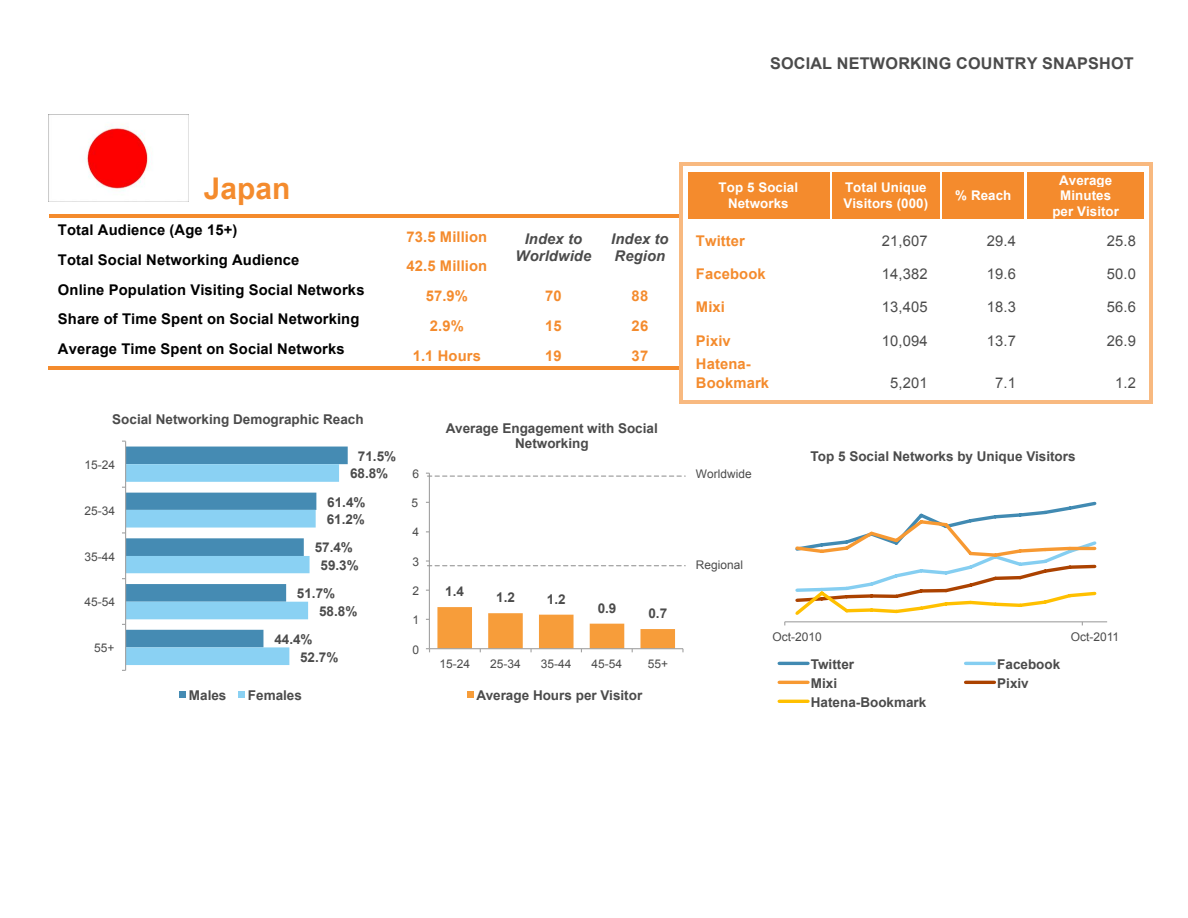
<style>
.page{position:relative;width:1188px;height:918px;background:#fff}
.page>*{position:absolute;margin:0;border:0;box-sizing:border-box;transform-origin:0 0}
.t1{font:700 29.85px "Arial";color:#f48b2d}
.t2{font:700 16.2px "Arial";letter-spacing:.015em;color:#4b4b4b}
.t3{font:700 14.7px "Arial";letter-spacing:.01em;color:#000}
.t4{font:700 14.7px/19.8px "Arial";letter-spacing:.01em;color:#f48b2d}
.t5{font:14.7px "Arial";letter-spacing:.01em;color:#4b4b4b}
.t6{font:italic 700 14.7px/17.2px "Arial";letter-spacing:.01em;color:#4b4b4b;text-align:center}
.t7{font:700 13.5px/15px "Arial";color:#4b4b4b;text-align:center}
.t8{font:700 13.35px/15.5px "Arial";letter-spacing:.01em;color:#fff;text-align:center}
.t9{font:12px "Arial";color:#4b4b4b}
.t10{font:11.85px "Arial";letter-spacing:.005em;color:#4b4b4b}
</style>
<div class="page">
<div style="left:126px;top:447px;width:222px;height:18px;background:#458bb3"></div>
<hr style="left:125px;top:441px;width:1px;height:229px;background:#a2a2a2">
<svg style="left:122px;top:464px;width:217px;height:207px"></svg>
<div style="left:180px;top:691px;width:6px;height:7px;background:#458bb3"></div>
<div style="left:239px;top:691px;width:6px;height:7px;background:#8ad1f3"></div>
<hr style="left:429px;top:473px;width:1px;height:176px;background:#a2a2a2">
<hr style="left:429px;top:648px;width:254px;height:1px;background:#a2a2a2">
<svg style="left:437px;top:607px;width:238px;height:45px"></svg>
<div style="left:467px;top:691px;width:7px;height:7px;background:#f79d3a"></div>
<hr style="left:785px;top:621px;width:322px;height:1px;background:#a2a2a2">
<svg style="left:792px;top:501px;width:307px;height:124px"></svg>
<hr style="left:779px;top:662px;width:29px;height:3px;background:#418ab2">
<hr style="left:966px;top:662px;width:28px;height:3px;background:#85cef1">
<hr style="left:779px;top:681px;width:29px;height:3px;background:#f79932">
<hr style="left:966px;top:681px;width:28px;height:3px;background:#ab4200">
<hr style="left:779px;top:700px;width:29px;height:3px;background:#ffc000">
<hr style="left:50px;top:214px;width:336px;height:3px;background:#f48b2d">
<svg style="left:386px;top:214px;width:4px;height:3px"></svg>
<hr style="left:390px;top:214px;width:117px;height:3px;background:#f48b2d">
<hr style="left:510px;top:214px;width:89px;height:3px;background:#f48b2d">
<svg style="left:599px;top:214px;width:4px;height:3px"></svg>
<hr style="left:603px;top:214px;width:77px;height:3px;background:#f48b2d">
<hr style="left:49px;top:366px;width:337px;height:4px;background:#f48b2d">
<hr style="left:388px;top:366px;width:119px;height:4px;background:#f48b2d">
<hr style="left:509px;top:366px;width:90px;height:4px;background:#f48b2d">
<svg style="left:599px;top:366px;width:3px;height:4px"></svg>
<hr style="left:602px;top:366px;width:78px;height:4px;background:#f48b2d">
<div style="left:688px;top:172px;width:141px;height:47px;background:#f48b2d"></div>
<div style="left:832px;top:172px;width:108px;height:47px;background:#f48b2d"></div>
<div style="left:942px;top:172px;width:82px;height:47px;background:#f48b2d"></div>
<div style="left:1027px;top:172px;width:117px;height:47px;background:#f48b2d"></div>
<svg style="left:680px;top:162px;width:3px;height:10px"></svg>
<hr style="left:683px;top:162px;width:148px;height:4px;background:#f8b980">
<svg style="left:831px;top:162px;width:3px;height:4px"></svg>
<hr style="left:834px;top:162px;width:107px;height:4px;background:#f8b980">
<svg style="left:941px;top:162px;width:3px;height:4px"></svg>
<hr style="left:944px;top:162px;width:82px;height:4px;background:#f8b980">
<svg style="left:1026px;top:162px;width:3px;height:4px"></svg>
<hr style="left:1029px;top:162px;width:120px;height:4px;background:#f8b980">
<svg style="left:1149px;top:162px;width:3px;height:10px"></svg>
<hr style="left:680px;top:172px;width:3px;height:48px;background:#f8b980">
<hr style="left:1149px;top:172px;width:3px;height:48px;background:#f8b980">
<hr style="left:680px;top:221px;width:3px;height:32px;background:#f8b980">
<hr style="left:1149px;top:221px;width:3px;height:32px;background:#f8b980">
<hr style="left:680px;top:255px;width:3px;height:32px;background:#f8b980">
<hr style="left:1149px;top:255px;width:3px;height:32px;background:#f8b980">
<hr style="left:680px;top:288px;width:3px;height:32px;background:#f8b980">
<hr style="left:1149px;top:288px;width:3px;height:32px;background:#f8b980">
<hr style="left:680px;top:321px;width:3px;height:32px;background:#f8b980">
<hr style="left:1149px;top:321px;width:3px;height:32px;background:#f8b980">
<hr style="left:680px;top:354px;width:3px;height:47px;background:#f8b980">
<hr style="left:683px;top:401px;width:148px;height:3px;background:#f8b980">
<hr style="left:834px;top:401px;width:107px;height:3px;background:#f8b980">
<hr style="left:944px;top:401px;width:82px;height:3px;background:#f8b980">
<hr style="left:1029px;top:401px;width:120px;height:3px;background:#f8b980">
<hr style="left:1149px;top:354px;width:3px;height:47px;background:#f8b980">
<svg style="left:426px;top:473px;width:259px;height:4px"></svg>
<svg style="left:426px;top:560px;width:259px;height:6px"></svg>
<img style="left:48px;top:114px;width:141px;height:87px">
<p class="t2" style="left:770px;top:54px;width:365px">SOCIAL NETWORKING COUNTRY SNAPSHOT</p>
<h1 class="t1" style="left:204px;top:172px;width:88px">Japan</h1>
<p class="t3" style="left:58px;top:222px;width:181px">Total Audience (Age 15+)</p>
<p class="t4" style="left:407px;top:227px;width:82px">73.5 Million</p>
<p class="t6" style="left:516px;top:230px;width:77px">Index to<br>Worldwide</p>
<p class="t6" style="left:611px;top:230px;width:59px">Index to</p>
<p class="t3" style="left:58px;top:252px;width:243px">Total Social Networking Audience</p>
<p class="t6" style="left:615px;top:247px;width:52px">Region</p>
<p class="t4" style="left:407px;top:256px;width:82px">42.5 Million</p>
<p class="t3" style="left:58px;top:282px;width:308px">Online Population Visiting Social Networks</p>
<p class="t4" style="left:426px;top:286px;width:44px">57.9%</p>
<p class="t4" style="left:545px;top:286px;width:18px">70</p>
<p class="t4" style="left:632px;top:286px;width:18px">88</p>
<p class="t3" style="left:58px;top:311px;width:303px">Share of Time Spent on Social Networking</p>
<p class="t4" style="left:430px;top:316px;width:35px">2.9%</p>
<p class="t4" style="left:545px;top:316px;width:18px">15</p>
<p class="t4" style="left:632px;top:316px;width:18px">26</p>
<p class="t3" style="left:58px;top:341px;width:288px">Average Time Spent on Social Networks</p>
<p class="t4" style="left:413px;top:346px;width:70px">1.1 Hours</p>
<p class="t4" style="left:545px;top:346px;width:18px">19</p>
<p class="t4" style="left:632px;top:346px;width:18px">37</p>
<p class="t7" style="left:112px;top:411px;width:253px">Social Networking Demographic Reach</p>
<p class="t9" style="left:85px;top:458px;width:32px">15-24</p>
<p class="t9" style="left:85px;top:504px;width:32px">25-34</p>
<p class="t9" style="left:85px;top:550px;width:32px">35-44</p>
<p class="t9" style="left:85px;top:596px;width:32px">45-54</p>
<p class="t9" style="left:94px;top:641px;width:22px">55+</p>
<p class="t7" style="left:358px;top:449px;width:40px">71.5%</p>
<p class="t7" style="left:327px;top:494px;width:40px">61.4%</p>
<p class="t7" style="left:315px;top:540px;width:40px">57.4%</p>
<p class="t7" style="left:297px;top:586px;width:40px">51.7%</p>
<p class="t7" style="left:274px;top:632px;width:40px">44.4%</p>
<p class="t7" style="left:350px;top:466px;width:40px">68.8%</p>
<p class="t7" style="left:327px;top:512px;width:40px">61.2%</p>
<p class="t7" style="left:321px;top:558px;width:40px">59.3%</p>
<p class="t7" style="left:319px;top:604px;width:40px">58.8%</p>
<p class="t7" style="left:300px;top:649px;width:40px">52.7%</p>
<p class="t7" style="left:189px;top:688px;width:39px">Males</p>
<p class="t7" style="left:248px;top:688px;width:56px">Females</p>
<p class="t9" style="left:412px;top:467px;width:8px">6</p>
<p class="t9" style="left:412px;top:496px;width:8px">5</p>
<p class="t9" style="left:412px;top:526px;width:8px">4</p>
<p class="t9" style="left:412px;top:555px;width:8px">3</p>
<p class="t9" style="left:412px;top:584px;width:8px">2</p>
<p class="t9" style="left:412px;top:613px;width:8px">1</p>
<p class="t9" style="left:412px;top:643px;width:8px">0</p>
<p class="t7" style="left:446px;top:420px;width:213px">Average Engagement with Social<br>Networking</p>
<p class="t7" style="left:445px;top:584px;width:20px">1.4</p>
<p class="t7" style="left:496px;top:590px;width:20px">1.2</p>
<p class="t7" style="left:547px;top:592px;width:20px">1.2</p>
<p class="t7" style="left:598px;top:600px;width:20px">0.9</p>
<p class="t7" style="left:648px;top:606px;width:20px">0.7</p>
<p class="t9" style="left:439px;top:657px;width:32px">15-24</p>
<p class="t9" style="left:490px;top:657px;width:32px">25-34</p>
<p class="t9" style="left:541px;top:657px;width:32px">35-44</p>
<p class="t9" style="left:592px;top:657px;width:32px">45-54</p>
<p class="t9" style="left:648px;top:657px;width:22px">55+</p>
<p class="t7" style="left:476px;top:688px;width:167px">Average Hours per Visitor</p>
<p class="t8" style="left:719px;top:180px;width:81px">Top 5 Social<br>Networks</p>
<p class="t8" style="left:844px;top:180px;width:86px;text-align:left">Total Unique<br>Visitors (000)</p>
<p class="t8" style="left:955px;top:188px;width:58px">% Reach</p>
<p class="t8" style="left:1052px;top:172px;width:68px">Average<br>Minutes per Visitor</p>
<p class="t4" style="left:696px;top:231px;width:51px">Twitter</p>
<p class="t5" style="left:882px;top:233px;width:47px">21,607</p>
<p class="t5" style="left:987px;top:233px;width:31px">29.4</p>
<p class="t5" style="left:1107px;top:233px;width:31px">25.8</p>
<p class="t4" style="left:696px;top:264px;width:71px">Facebook</p>
<p class="t5" style="left:882px;top:266px;width:47px">14,382</p>
<p class="t5" style="left:987px;top:266px;width:31px">19.6</p>
<p class="t5" style="left:1107px;top:266px;width:31px">50.0</p>
<p class="t4" style="left:696px;top:297px;width:31px">Mixi</p>
<p class="t5" style="left:882px;top:299px;width:47px">13,405</p>
<p class="t5" style="left:987px;top:299px;width:31px">18.3</p>
<p class="t5" style="left:1107px;top:299px;width:31px">56.6</p>
<p class="t4" style="left:696px;top:331px;width:36px">Pixiv</p>
<p class="t5" style="left:882px;top:332px;width:47px">10,094</p>
<p class="t5" style="left:987px;top:332px;width:31px">13.7</p>
<p class="t5" style="left:1107px;top:332px;width:31px">26.9</p>
<p class="t4" style="left:696px;top:354px;width:75px">Hatena-<br>Bookmark</p>
<p class="t5" style="left:890px;top:375px;width:39px">5,201</p>
<p class="t5" style="left:995px;top:375px;width:22px">7.1</p>
<p class="t5" style="left:1115px;top:375px;width:22px">1.2</p>
<p class="t10" style="left:696px;top:468px;width:57px">Worldwide</p>
<p class="t7" style="left:811px;top:448px;width:267px">Top 5 Social Networks by Unique Visitors</p>
<p class="t10" style="left:696px;top:558px;width:49px">Regional</p>
<p class="t9" style="left:772px;top:630px;width:51px">Oct-2010</p>
<p class="t9" style="left:1071px;top:630px;width:50px">Oct-2011</p>
<p class="t7" style="left:811px;top:657px;width:45px">Twitter</p>
<p class="t7" style="left:997px;top:657px;width:64px">Facebook</p>
<p class="t7" style="left:811px;top:676px;width:28px">Mixi</p>
<p class="t7" style="left:997px;top:676px;width:33px">Pixiv</p>
<p class="t7" style="left:811px;top:695px;width:117px">Hatena-Bookmark</p>
</div>
